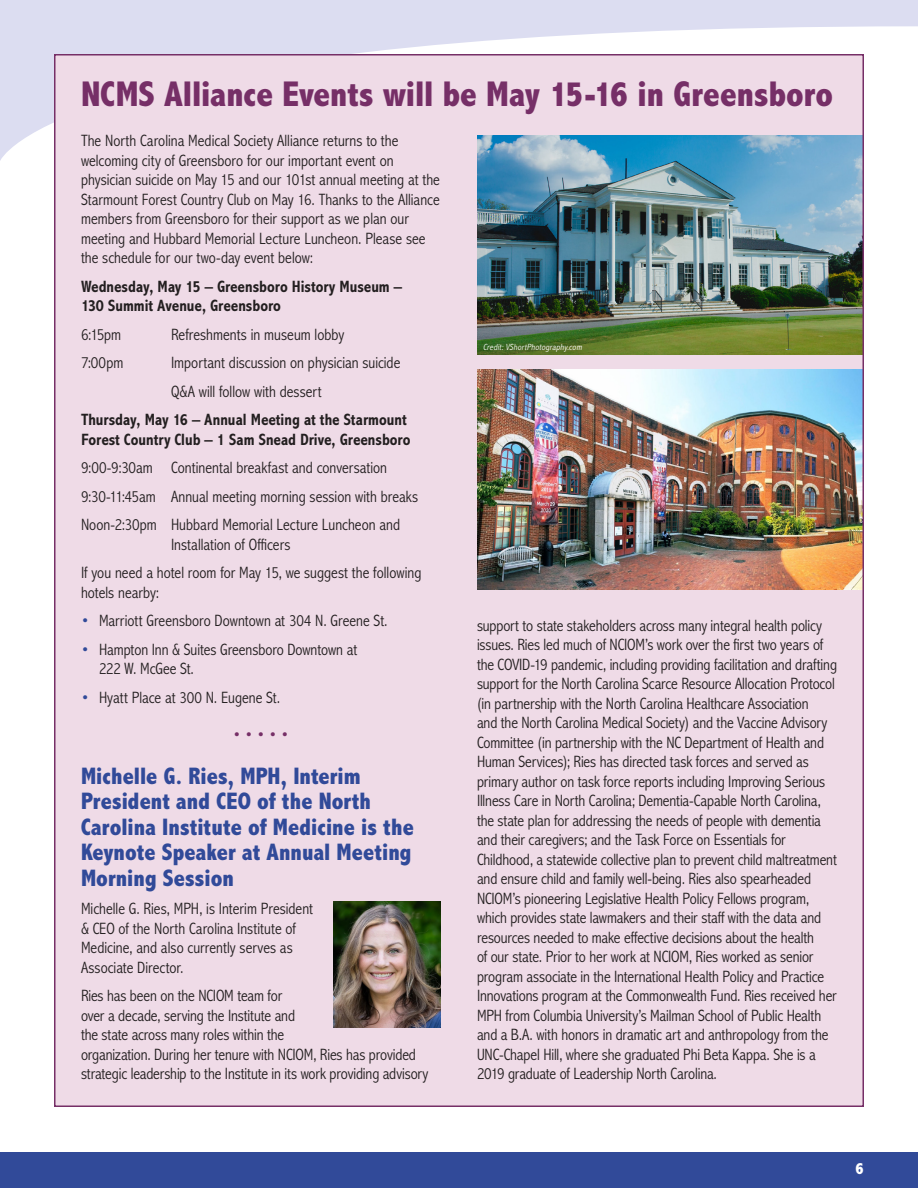
<style>
.page{position:relative;width:918px;height:1188px;background:#fff}
.page>*{position:absolute;margin:0;border:0;box-sizing:border-box;transform-origin:0 0}
.Head{font:800 condensed 36px "Abadi MT Pro";letter-spacing:-.005em;color:#762f67}
.t1{font:800 condensed 24px/25.5px "Abadi MT Pro";color:#314a99}
.Body{font:300 condensed 16.5px/19.5px "Abadi MT Pro";letter-spacing:-.005em;color:#231f20}
.Body-2{font:700 condensed 16.5px/19.5px "Abadi MT Pro";letter-spacing:.005em;color:#231f20}
.Hang{font:300 condensed 16.5px/19.5px "Abadi MT Pro";color:#231f20}
.Body-3{font:300 condensed 16.5px "Abadi MT Pro";color:#762f67}
.Body-4{font:800 condensed 16.5px "Abadi MT Pro";color:#fff}
.Byline{font:italic 300 condensed 9px "Abadi MT Pro";color:#fff}
.s1{color:#314a99}
</style>
<div class="page">
<svg style="left:0;top:0;width:918px;height:161px;fill:#dcddf1"></svg>
<div style="left:54px;top:54px;width:810px;height:1053px;background:#efdbe7"></div>
<div style="left:0;top:1152px;width:918px;height:36px;background:#314a99"></div>
<img style="left:333px;top:902px;width:108px;height:126px">
<img style="left:477px;top:135px;width:384px;height:220px">
<img style="left:477px;top:370px;width:384px;height:219px">
<p class="Head" style="left:81px;top:74px;width:754px">NCMS Alliance Events will be May 15-16 in Greensboro</p>
<p class="Body" style="left:81px;top:132px;width:360px">The North Carolina Medical Society Alliance returns to the welcoming city of Greensboro for our important event on physician suicide on May 15 and our 101st annual meeting at the Starmount Forest Country Club on May 16. Thanks to the Alliance members from Greensboro for their support as we plan our meeting and Hubbard Memorial Lecture Luncheon. Please see the schedule for our two-day event below:</p>
<p class="Body-2" style="left:81px;top:277px;width:323px">Wednesday, May 15 – Greensboro History Museum –<br>130 Summit Avenue, Greensboro</p>
<p class="Body" style="left:81px;top:325px;width:42px">6:15pm</p>
<p class="Body" style="left:171px;top:325px;width:175px">Refreshments in museum lobby</p>
<p class="Body" style="left:81px;top:354px;width:44px">7:00pm</p>
<p class="Body" style="left:171px;top:354px;width:231px">Important discussion on physician suicide</p>
<p class="Body" style="left:171px;top:382px;width:152px">Q&amp;A will follow with dessert</p>
<p class="Body-2" style="left:81px;top:411px;width:331px">Thursday, May 16 – Annual Meeting at the Starmount<br>Forest Country Club – 1 Sam Snead Drive, Greensboro</p>
<p class="Body" style="left:81px;top:459px;width:308px">9:00-9:30am Continental breakfast and conversation</p>
<p class="Body" style="left:81px;top:487px;width:339px">9:30-11:45am Annual meeting morning session with breaks</p>
<p class="Body" style="left:171px;top:516px;width:231px;text-indent:-90px">Noon-2:30pm Hubbard Memorial Lecture Luncheon and<br>Installation of Officers</p>
<p class="Body" style="left:81px;top:564px;width:342px">If you need a hotel room for May 15, we suggest the following hotels nearby:</p>
<p class="Hang" style="left:81px;top:612px;width:308px"><span class="s1">•</span> Marriott Greensboro Downtown at 304 N. Greene St.</p>
<p class="Hang" style="left:99px;top:640px;width:260px;text-indent:-18px"><span class="s1">•</span> Hampton Inn &amp; Suites Greensboro Downtown at<br>222 W. McGee St.</p>
<p class="Hang" style="left:81px;top:688px;width:201px"><span class="s1">•</span> Hyatt Place at 300 N. Eugene St.</p>
<p class="Body-3" style="left:233px;top:726px;width:58px">• • • • •</p>
<p class="t1" style="left:81px;top:764px;width:334px">Michelle G. Ries, MPH, Interim<br>President and CEO of the North<br>Carolina Institute of Medicine is the<br>Keynote Speaker at Annual Meeting<br>Morning Session</p>
<p class="Body" style="left:81px;top:900px;width:234px">Michelle G. Ries, MPH, is Interim President &amp; CEO of the North Carolina Institute of Medicine, and also currently serves as Associate Director.</p>
<p class="Body" style="left:81px;top:987px;width:349px">Ries has been on the NCIOM team for<br>over a decade, serving the Institute and<br>the state across many roles within the<br>organization. During her tenure with NCIOM, Ries has provided strategic leadership to the Institute in its work providing advisory</p>
<p class="Byline" style="left:483px;top:342px;width:102px">Credit:VShortPhotography.com</p>
<p class="Body" style="left:477px;top:616px;width:362px">support to state stakeholders across many integral health policy issues. Ries led much of NCIOM’s work over the first two years of the COVID-19 pandemic, including providing facilitation and drafting support for the North Carolina Scarce Resource Allocation Protocol (in partnership with the North Carolina Healthcare Association<br>and the North Carolina Medical Society) and the Vaccine Advisory Committee (in partnership with the NC Department of Health and Human Services); Ries has directed task forces and served as primary author on task force reports including Improving Serious Illness Care in North Carolina; Dementia-Capable North Carolina, the state plan for addressing the needs of people with dementia and their caregivers; and the Task Force on Essentials for Childhood, a statewide collective plan to prevent child maltreatment and ensure child and family well-being. Ries also spearheaded NCIOM’s pioneering Legislative Health Policy Fellows program, which provides state lawmakers and their staff with the data and resources needed to make effective decisions about the health<br>of our state. Prior to her work at NCIOM, Ries worked as senior program associate in the International Health Policy and Practice Innovations program at the Commonwealth Fund. Ries received her MPH from Columbia University’s Mailman School of Public Health and a B.A. with honors in dramatic art and anthropology from the UNC-Chapel Hill, where she graduated Phi Beta Kappa. She is a 2019 graduate of Leadership North Carolina.</p>
<p class="Body-4" style="left:856px;top:1160px;width:10px">6</p>
</div>
